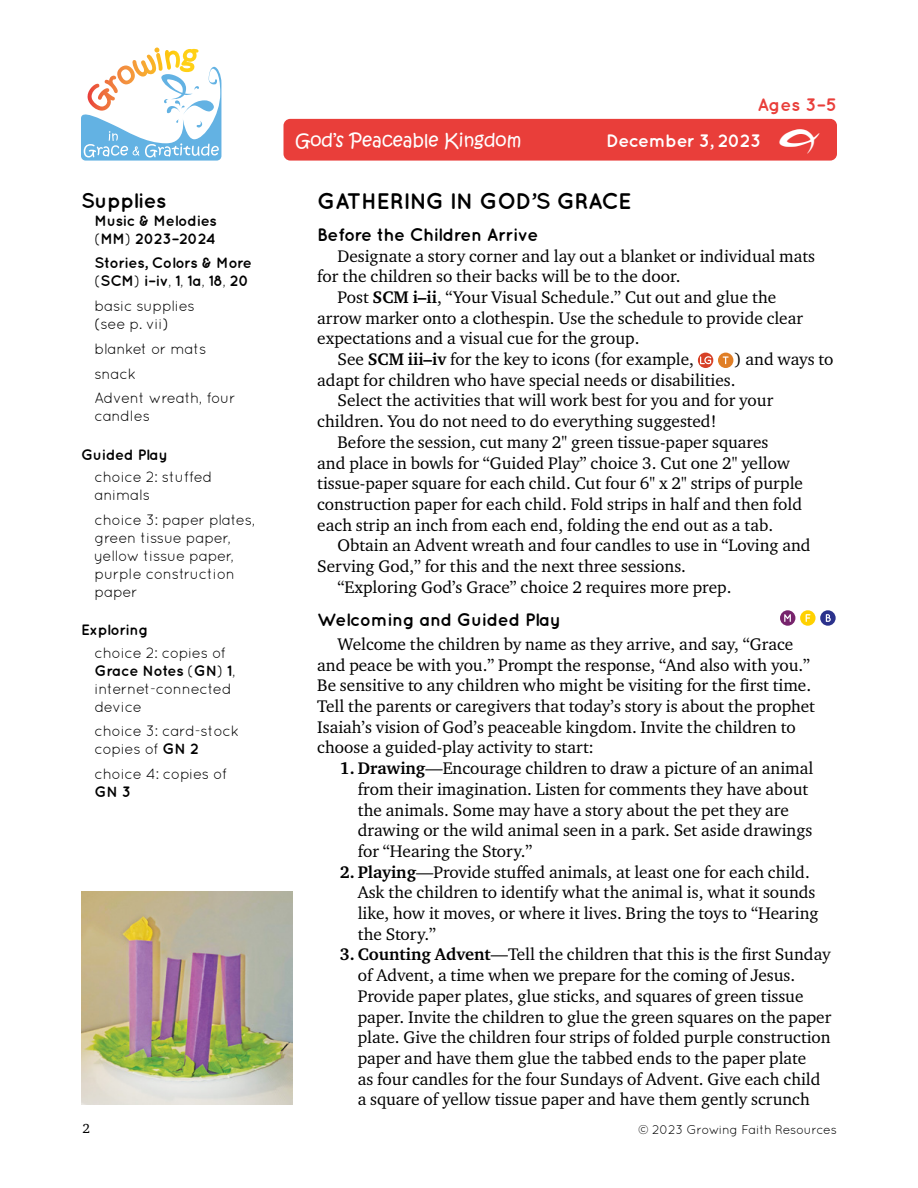
<style>
.page{position:relative;width:918px;height:1188px;background:#fff}
.page>*{position:absolute;margin:0;border:0;box-sizing:border-box;transform-origin:0 0}
.t1{font:45px "Growing Grace Gratitude";color:#fff}
.t2{font:700 22.5px "Quicksand";letter-spacing:-.02em;color:#000}
.t3{font:700 21px "Quicksand";letter-spacing:-.02em;color:#000}
.t4{font:700 18px "Quicksand";letter-spacing:-.02em;color:#000}
.t5{font:18px "Kristen Normal ITC Std";color:#fff}
.t6{font:700 18px "Quicksand";letter-spacing:-.03em;color:#fff}
.t7{font:700 18px "Quicksand";color:#e93e3a}
.t8{font:17.25px/20.7px "Charter ITC Std";color:#000}
.t9{font:15px/18px "Quicksand";letter-spacing:-.02em;color:#000}
.t10{font:700 15px/18px "Quicksand";letter-spacing:-.02em;color:#000}
.t11{font:13.5px "Charter ITC Std";color:#000}
.t12{font:12.75px "Quicksand";letter-spacing:-.02em;color:#000}
.s1{font-weight:400}
.s2{font-weight:700}
</style>
<div class="page">
<svg style="left:81px;top:48px;width:140px;height:113px"></svg>
<svg style="left:698px;top:353px;width:15px;height:15px"></svg>
<svg style="left:700px;top:356px;width:11px;height:8px"></svg>
<div style="left:718px;top:353px;width:15px;height:15px;background:#e07e26;border-radius:50%"></div>
<svg style="left:723px;top:356px;width:6px;height:8px"></svg>
<div style="left:780px;top:610px;width:15px;height:16px;background:#77246c;border-radius:50%"></div>
<svg style="left:784px;top:614px;width:7px;height:8px"></svg>
<svg style="left:800px;top:610px;width:16px;height:16px"></svg>
<svg style="left:806px;top:614px;width:4px;height:8px"></svg>
<svg style="left:820px;top:610px;width:16px;height:16px"></svg>
<svg style="left:826px;top:614px;width:5px;height:8px"></svg>
<div style="left:284px;top:119px;width:553px;height:42px;background:#e93e3a;border-radius:7px"></div>
<img style="left:81px;top:891px;width:211px;height:214px">
<p class="t7" style="left:757px;top:94px;width:81px">Ages 3–5</p>
<p class="t3" style="left:81px;top:188px;width:87px">Supplies</p>
<p class="t10" style="left:94px;top:211px;width:124px">Music &amp; Melodies <span class="s1">(</span>MM<span class="s1">)</span> 2023–2024</p>
<p class="t10" style="left:94px;top:254px;width:159px">Stories, Colors &amp; More <span class="s1">(</span>SCM<span class="s1">)</span> i–iv<span class="s1">,</span> 1<span class="s1">,</span> 1a<span class="s1">,</span> 18<span class="s1">,</span> 20</p>
<p class="t9" style="left:95px;top:297px;width:102px">basic supplies (see p. vii)</p>
<p class="t9" style="left:95px;top:336px;width:143px;line-height:24.8px">blanket or mats snack<br>Advent wreath, four</p>
<p class="t9" style="left:95px;top:407px;width:57px">candles</p>
<p class="t10" style="left:81px;top:445px;width:88px">Guided Play</p>
<p class="t9" style="left:95px;top:468px;width:120px">choice 2: stuffed animals</p>
<p class="t9" style="left:95px;top:510px;width:162px">choice 3: paper plates, green tissue paper, yellow tissue paper, purple construction paper</p>
<p class="t10" style="left:81px;top:620px;width:69px">Exploring</p>
<p class="t9" style="left:94px;top:643px;width:142px">choice 2: copies of<br><span class="s2">Grace Notes</span> (<span class="s2">GN</span>) <span class="s2">1</span>, internet-connected device</p>
<p class="t9" style="left:94px;top:722px;width:146px">choice 3: card-stock copies of <span class="s2">GN 2</span></p>
<p class="t9" style="left:94px;top:765px;width:134px">choice 4: copies of</p>
<p class="t10" style="left:94px;top:782px;width:38px">GN 3</p>
<p class="t5" style="left:296px;top:129px;width:227px">God’s Peaceable Kingdom</p>
<p class="t6" style="left:606px;top:130px;width:156px">December 3, 2023</p>
<h1 class="t1" style="left:779px;top:122px;width:42px">E</h1>
<h2 class="t2" style="left:317px;top:188px;width:316px">GATHERING IN GOD’S GRACE</h2>
<p class="t4" style="left:317px;top:224px;width:223px">Before the Children Arrive</p>
<p class="t8" style="left:338px;top:245px;width:479px">Designate a story corner and lay out a blanket or individual mats</p>
<p class="t8" style="left:317px;top:266px;width:365px">for the children so their backs will be to the door.</p>
<p class="t8" style="left:338px;top:286px;width:440px">Post <span class="s2">SCM i–ii</span>, “Your Visual Schedule.” Cut out and glue the</p>
<p class="t8" style="left:317px;top:307px;width:487px">arrow marker onto a clothespin. Use the schedule to provide clear</p>
<p class="t8" style="left:317px;top:328px;width:324px">expectations and a visual cue for the group.</p>
<p class="t8" style="left:338px;top:348px;width:358px">See <span class="s2">SCM iii–iv</span> for the key to icons (for example,</p>
<p class="t8" style="left:735px;top:348px;width:101px">) and ways to</p>
<p class="t8" style="left:317px;top:369px;width:420px">adapt for children who have special needs or disabilities.</p>
<p class="t8" style="left:337px;top:390px;width:437px">Select the activities that will work best for you and for your</p>
<p class="t8" style="left:317px;top:411px;width:401px">children. You do not need to do everything suggested!</p>
<p class="t8" style="left:337px;top:431px;width:432px">Before the session, cut many 2" green tissue-paper squares</p>
<p class="t8" style="left:317px;top:452px;width:474px">and place in bowls for “Guided Play” choice 3. Cut one 2" yellow</p>
<p class="t8" style="left:317px;top:473px;width:487px">tissue-paper square for each child. Cut four 6" x 2" strips of purple</p>
<p class="t8" style="left:317px;top:493px;width:486px">construction paper for each child. Fold strips in half and then fold</p>
<p class="t8" style="left:317px;top:514px;width:457px">each strip an inch from each end, folding the end out as a tab.</p>
<p class="t8" style="left:337px;top:535px;width:475px">Obtain an Advent wreath and four candles to use in “Loving and</p>
<p class="t8" style="left:317px;top:555px;width:370px">Serving God,” for this and the next three sessions.</p>
<p class="t8" style="left:337px;top:576px;width:396px">“Exploring God’s Grace” choice 2 requires more prep.</p>
<p class="t4" style="left:317px;top:609px;width:245px">Welcoming and Guided Play</p>
<p class="t8" style="left:317px;top:633px;width:499px;text-indent:20px">Welcome the children by name as they arrive, and say, “Grace and peace be with you.” Prompt the response, “And also with you.” Be sensitive to any children who might be visiting for the first time.<br>Tell the parents or caregivers that today’s story is about the prophet Isaiah’s vision of God’s peaceable kingdom. Invite the children to choose a guided-play activity to start:</p>
<p class="t8" style="left:358px;top:758px;width:457px;text-indent:-18px"><span class="s2">1. Drawing</span>—Encourage children to draw a picture of an animal from their imagination. Listen for comments they have about the animals. Some may have a story about the pet they are drawing or the wild animal seen in a park. Set aside drawings for “Hearing the Story.”</p>
<p class="t8" style="left:358px;top:861px;width:462px;text-indent:-18px"><span class="s2">2. Playing</span>—Provide stuffed animals, at least one for each child.<br>Ask the children to identify what the animal is, what it sounds like, how it moves, or where it lives. Bring the toys to “Hearing the Story.”</p>
<p class="t8" style="left:358px;top:944px;width:475px;text-indent:-18px"><span class="s2">3. Counting Advent</span>—Tell the children that this is the first Sunday of Advent, a time when we prepare for the coming of Jesus.<br>Provide paper plates, glue sticks, and squares of green tissue paper. Invite the children to glue the green squares on the paper plate. Give the children four strips of folded purple construction paper and have them glue the tabbed ends to the paper plate<br>as four candles for the four Sundays of Advent. Give each child a square of yellow tissue paper and have them gently scrunch</p>
<p class="t11" style="left:82px;top:1120px;width:9px">2</p>
<p class="t12" style="left:638px;top:1122px;width:200px">© 2023 Growing Faith Resources</p>
</div>
